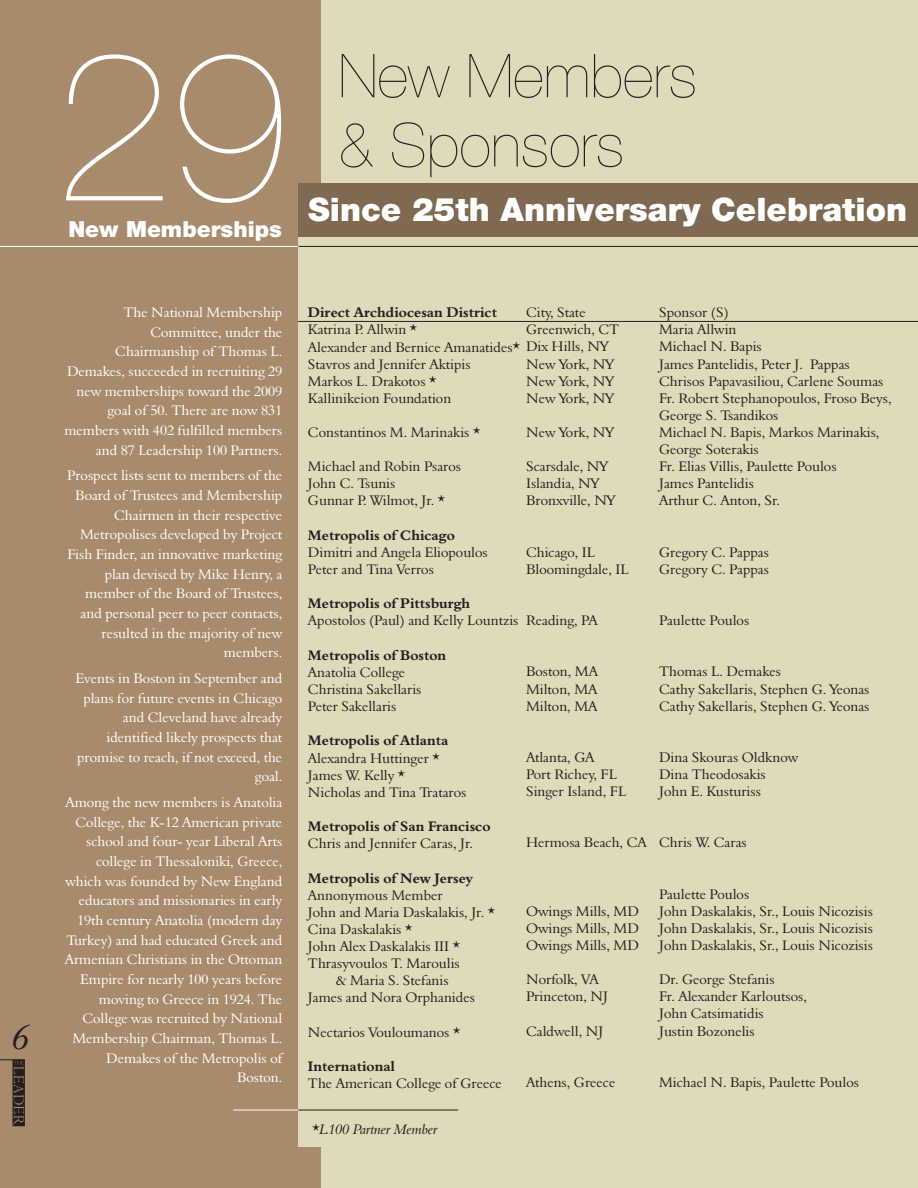
<style>
.page{position:relative;width:918px;height:1188px;background:#dedaba}
.page>*{position:absolute;margin:0;border:0;box-sizing:border-box;transform-origin:0 0}
.t1{font:200 210.9px "Helvetica Neue";color:#fff}
.t2{font:200 60.45px/69.3px "Helvetica Neue";color:#231f20}
.t3{font:36px "Aldine 401 BT Roman A,Italic";color:#231f20}
.t4{font:900 32.4px "Helvetica Neue";color:#fff}
.t5{font:900 22.2px "Helvetica Neue";color:#fff}
.t6{font:14.25px/17.1px "Aldine 401 BT Roman A";color:#231f20}
.t7{font:14.25px/19.6px "Aldine 401 BT Roman A";color:#fff;text-align:right}
.t8{font:14.25px "Aldine 401 BT Roman A,Bold";color:#231f20}
.t9{font:14.25px "Aldine 401 BT Roman A,Italic";color:#231f20}
</style>
<div class="page">
<div style="left:0;top:0;width:298px;height:1188px;background:#a78b6b"></div>
<svg style="left:0;top:1059px;width:25px;height:67px"></svg>
<hr style="left:298px;top:246px;width:620px;height:1px;background:#231f20">
<hr style="left:0;top:246px;width:298px;height:1px;background:#fff">
<hr style="left:298px;top:1110px;width:160px;height:1px;background:#231f20">
<div style="left:298px;top:183px;width:620px;height:53px;background:#7f6950"></div>
<hr style="left:233px;top:1110px;width:65px;height:1px;background:#fff">
<div style="left:287px;top:0;width:34px;height:183px;background:#a78b6b"></div>
<div style="left:287px;top:1148px;width:34px;height:40px;background:#a78b6b"></div>
<hr style="left:298px;top:321px;width:620px;height:1px;background:#231f20">
<h3 class="t3" style="left:12px;top:1021px;width:19px">6</h3>
<h1 class="t1" style="left:55px;top:35px;width:236px">29</h1>
<h3 class="t5" style="left:68px;top:220px;width:215px">New Memberships</h3>
<h2 class="t2" style="left:338px;top:45px;width:360px">New Members &amp; Sponsors</h2>
<h3 class="t4" style="left:308px;top:196px;width:600px">Since 25th Anniversary Celebration</h3>
<p class="t7" style="left:64px;top:303px;width:219px">The National Membership<br>Committee, under the<br>Chairmanship of Thomas L.<br>Demakes, succeeded in recruiting 29 new memberships toward the 2009 goal of 50. There are now 831 members with 402 fulfilled members and 87 Leadership 100 Partners.</p>
<p class="t7" style="left:67px;top:467px;width:217px">Prospect lists sent to members of the<br>Board of Trustees and Membership<br>Chairmen in their respective<br>Metropolises developed by Project<br>Fish Finder, an innovative marketing plan devised by Mike Henry, a member of the Board of Trustees, and personal peer to peer contacts, resulted in the majority of new members.</p>
<p class="t7" style="left:75px;top:669px;width:208px">Events in Boston in September and plans for future events in Chicago and Cleveland have already identified likely prospects that promise to reach, if not exceed, the goal.</p>
<p class="t7" style="left:65px;top:793px;width:219px">Among the new members is Anatolia<br>College, the K-12 American private school and four- year Liberal Arts college in Thessaloniki, Greece, which was founded by New England educators and missionaries in early<br>19th century Anatolia (modern day<br>Turkey) and had educated Greek and<br>Armenian Christians in the Ottoman<br>Empire for nearly 100 years before moving to Greece in 1924. The<br>College was recruited by National<br>Membership Chairman, Thomas L.<br>Demakes of the Metropolis of<br>Boston.</p>
<p class="t8" style="left:308px;top:306px;width:191px">Direct Archdiocesan District</p>
<p class="t6" style="left:308px;top:322px;width:302px">Katrina P. Allwin *<br>Alexander and Bernice Amanatides* Dix Hills, NY<br>Stavros and Jennifer Aktipis<br>Markos L. Drakotos *<br>Kallinikeion Foundation</p>
<p class="t6" style="left:308px;top:425px;width:174px">Constantinos M. Marinakis *</p>
<p class="t6" style="left:308px;top:459px;width:155px">Michael and Robin Psaros<br>John C. Tsunis<br>Gunnar P. Wilmot, Jr. *</p>
<p class="t8" style="left:308px;top:529px;width:148px">Metropolis of Chicago</p>
<p class="t6" style="left:308px;top:545px;width:181px">Dimitri and Angela Eliopoulos<br>Peter and Tina Verros</p>
<p class="t8" style="left:308px;top:597px;width:164px">Metropolis of Pittsburgh</p>
<p class="t6" style="left:308px;top:613px;width:212px">Apostolos (Paul) and Kelly Lountzis</p>
<p class="t8" style="left:308px;top:649px;width:140px">Metropolis of Boston</p>
<p class="t6" style="left:308px;top:665px;width:115px">Anatolia College<br>Christina Sakellaris<br>Peter Sakellaris</p>
<p class="t8" style="left:308px;top:735px;width:142px">Metropolis of Atlanta</p>
<p class="t6" style="left:308px;top:750px;width:160px">Alexandra Huttinger *<br>James W. Kelly *<br>Nicholas and Tina Trataros</p>
<p class="t8" style="left:308px;top:820px;width:184px">Metropolis of San Francisco</p>
<p class="t6" style="left:308px;top:836px;width:167px">Chris and Jennifer Caras, Jr.</p>
<p class="t8" style="left:308px;top:872px;width:167px">Metropolis of New Jersey</p>
<p class="t6" style="left:308px;top:888px;width:136px">Annonymous Member</p>
<p class="t6" style="left:308px;top:905px;width:188px">John and Maria Daskalakis, Jr. *</p>
<p class="t6" style="left:308px;top:922px;width:106px">Cina Daskalakis *</p>
<p class="t6" style="left:308px;top:939px;width:153px">John Alex Daskalakis III *</p>
<p class="t6" style="left:308px;top:956px;width:153px">Thrasyvoulos T. Maroulis</p>
<p class="t6" style="left:336px;top:973px;width:114px">&amp; Maria S. Stefanis</p>
<p class="t6" style="left:308px;top:990px;width:169px">James and Nora Orphanides</p>
<p class="t6" style="left:308px;top:1024px;width:154px">Nectarios Vouloumanos *</p>
<p class="t8" style="left:308px;top:1060px;width:89px">International</p>
<p class="t6" style="left:308px;top:1076px;width:195px">The American College of Greece</p>
<p class="t6" style="left:526px;top:305px;width:95px">City, State<br>Greenwich, CT</p>
<p class="t6" style="left:526px;top:356px;width:89px;text-align:justify">New York, NY New York, NY New York, NY</p>
<p class="t6" style="left:526px;top:425px;width:89px">New York, NY</p>
<p class="t6" style="left:526px;top:459px;width:91px">Scarsdale, NY<br>Islandia, NY<br>Bronxville, NY</p>
<p class="t6" style="left:526px;top:544px;width:104px">Chicago, IL<br>Bloomingdale, IL</p>
<p class="t6" style="left:526px;top:613px;width:73px">Reading, PA</p>
<p class="t6" style="left:526px;top:664px;width:73px;text-align:justify">Boston, MA Milton, MA Milton, MA</p>
<p class="t6" style="left:526px;top:750px;width:102px">Atlanta, GA<br>Port Richey, FL<br>Singer Island, FL</p>
<p class="t6" style="left:526px;top:835px;width:122px">Hermosa Beach, CA</p>
<p class="t6" style="left:526px;top:904px;width:114px;text-align:justify">Owings Mills, MD Owings Mills, MD Owings Mills, MD</p>
<p class="t6" style="left:526px;top:972px;width:84px">Norfolk, VA<br>Princeton, NJ</p>
<p class="t6" style="left:526px;top:1023px;width:79px">Caldwell, NJ</p>
<p class="t6" style="left:526px;top:1075px;width:91px">Athens, Greece</p>
<p class="t6" style="left:659px;top:305px;width:234px">Sponsor (S)<br>Maria Allwin<br>Michael N. Bapis<br>James Pantelidis, Peter J. Pappas<br>Chrisos Papavasiliou, Carlene Soumas<br>Fr. Robert Stephanopoulos, Froso Beys,<br>George S. Tsandikos<br>Michael N. Bapis, Markos Marinakis,<br>George Soterakis<br>Fr. Elias Villis, Paulette Poulos<br>James Pantelidis<br>Arthur C. Anton, Sr.</p>
<p class="t6" style="left:659px;top:544px;width:111px">Gregory C. Pappas<br>Gregory C. Pappas</p>
<p class="t6" style="left:659px;top:613px;width:92px">Paulette Poulos</p>
<p class="t6" style="left:659px;top:664px;width:212px">Thomas L. Demakes<br>Cathy Sakellaris, Stephen G. Yeonas<br>Cathy Sakellaris, Stephen G. Yeonas</p>
<p class="t6" style="left:659px;top:750px;width:141px">Dina Skouras Oldknow<br>Dina Theodosakis<br>John E. Kusturiss</p>
<p class="t6" style="left:659px;top:835px;width:89px">Chris W. Caras</p>
<p class="t6" style="left:659px;top:886px;width:215px">Paulette Poulos<br>John Daskalakis, Sr., Louis Nicozisis John Daskalakis, Sr., Louis Nicozisis John Daskalakis, Sr., Louis Nicozisis</p>
<p class="t6" style="left:659px;top:972px;width:149px">Dr. George Stefanis<br>Fr. Alexander Karloutsos,<br>John Catsimatidis<br>Justin Bozonelis</p>
<p class="t6" style="left:659px;top:1075px;width:202px">Michael N. Bapis, Paulette Poulos</p>
<p class="t9" style="left:312px;top:1123px;width:127px">*L100 Partner Member</p>
</div>
